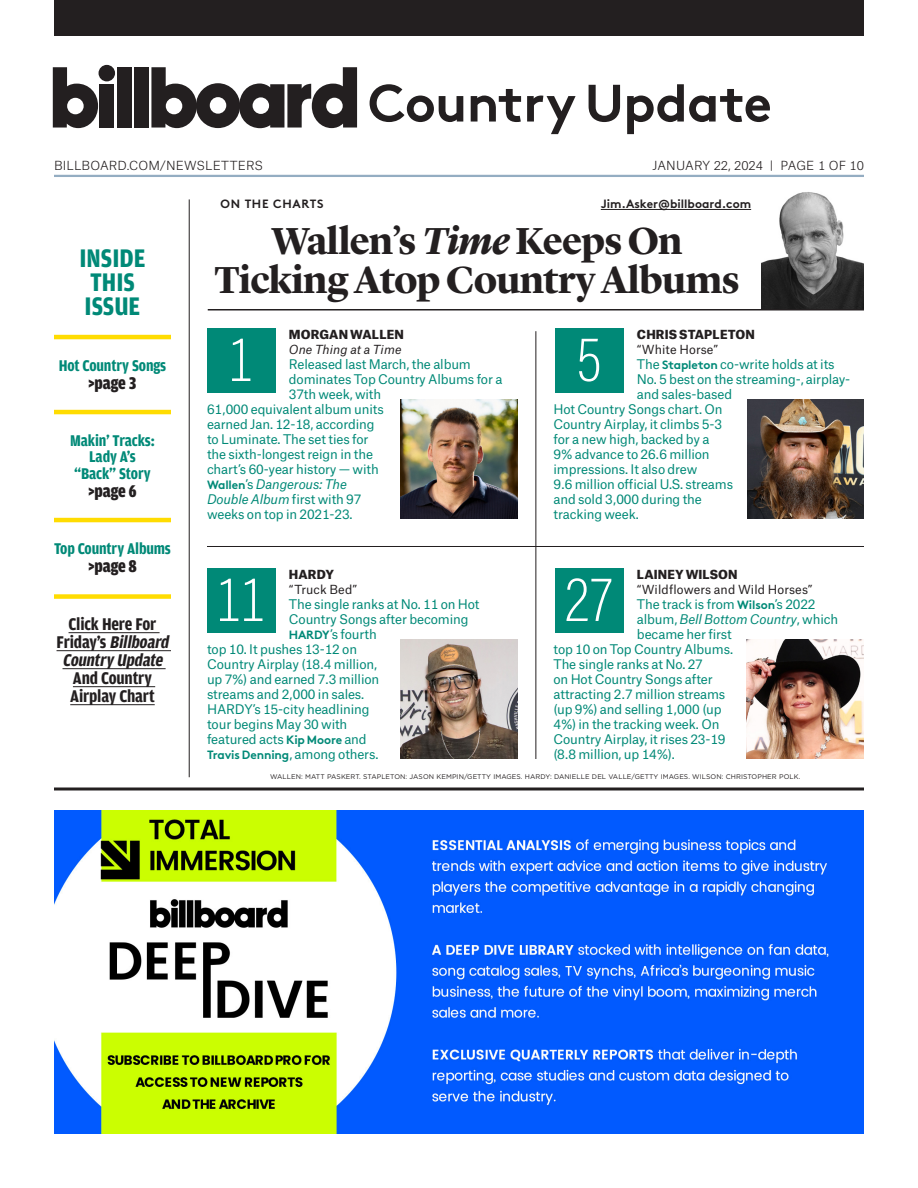
<style>
.page{position:relative;width:918px;height:1188px;background:#fff}
.page>*{position:absolute;margin:0;border:0;box-sizing:border-box;transform-origin:0 0}
.Name_Artist_Title{font:200 63.75px "Acumin Pro Cond";color:#fff}
.t1{font:700 52.5px "Brown";letter-spacing:-.01em;color:#231f20}
._20_Page_One_Hed_Lar{font:700 39px/39px "Lyon Display";letter-spacing:-.015em;color:#231f20;text-align:center}
.TOC_Inside{font:700 27px/24px "Amplitude Cond";color:#008977}
._20_TOC{font:700 18px/18px "Amplitude Cond";letter-spacing:-.01em;color:#231f20;text-align:center}
._20_TOC__page_tk{font:900 18px "Amplitude Cond";letter-spacing:-.01em;color:#231f20}
._20_TOC-2{font:700 16.5px/16.5px "Amplitude Cond";letter-spacing:-.01em;color:#008977;text-align:center}
._20_OTC_Green_Body_C{font:12.75px "Atlas Grotesk";letter-spacing:-.01em;color:#008977}
._20_OTC_Green_Body_C-2{font:italic 12.75px "Atlas Grotesk";letter-spacing:-.01em;color:#008977}
.t2{font:300 12px "Atlas Grotesk";letter-spacing:.01em;color:#231f20}
._20_OTC_Song_Title{font:12px "Atlas Grotesk";letter-spacing:.01em;color:#231f20}
._20_OTC_Artist_Name{font:900 12px "Atlas Grotesk";letter-spacing:.01em;color:#231f20}
._20_OTC_Green_Body_C-3{font:700 12px "Brown";letter-spacing:-.01em;color:#008977}
.t3{font:700 12px "Brown";color:#231f20}
._20_OTC_Song_Title-2{font:italic 12px "Atlas Grotesk";letter-spacing:.01em;color:#231f20}
.t4{font:700 12px "Brown";letter-spacing:.06em;color:#231f20}
._20_Credit{font:6.75px "Gotham";letter-spacing:.015em;color:#231f20}
.s1{font-style:italic}
.s2{font-family:"Brown";font-weight:700;font-style:normal;font-size:12px}
.s3{font-style:normal}
.s4{font-family:"Brown";font-weight:700;font-size:12px}
.s5{font-family:"Atlas Grotesk";font-weight:400;font-size:12.75px}
</style>
<div class="page">
<hr style="left:54px;top:175px;width:810px;height:2px;background:#94adc2">
<hr style="left:189px;top:199px;width:1px;height:578px;background:#231f20">
<div style="left:54px;top:0;width:810px;height:36px;background:#231f20"></div>
<div style="left:100px;top:84px;width:14px;height:44px;background:#231f20"></div>
<div style="left:117px;top:67px;width:14px;height:61px;background:#231f20"></div>
<div style="left:134px;top:67px;width:14px;height:61px;background:#231f20"></div>
<div style="left:99px;top:65px;width:16px;height:16px;background:#231f20;border-radius:50%"></div>
<svg style="left:53px;top:67px;width:45px;height:61px"></svg>
<svg style="left:151px;top:67px;width:206px;height:61px"></svg>
<hr style="left:535px;top:331px;width:1px;height:428px;background:#231f20">
<hr style="left:207px;top:546px;width:657px;height:1px;background:#231f20">
<hr style="left:601px;top:209px;width:150px;height:1px;background:#231f20">
<img style="left:761px;top:192px;width:103px;height:117px">
<hr style="left:208px;top:309px;width:656px;height:1px;background:#231f20">
<img style="left:747px;top:399px;width:117px;height:120px">
<img style="left:747px;top:639px;width:117px;height:120px">
<img style="left:400px;top:399px;width:117px;height:120px">
<img style="left:400px;top:639px;width:117px;height:120px">
<hr style="left:54px;top:788px;width:810px;height:2px;background:#231f20">
<img style="left:54px;top:810px;width:810px;height:324px">
<div style="left:207px;top:328px;width:68px;height:65px;background:#008977"></div>
<div style="left:207px;top:568px;width:68px;height:65px;background:#008977"></div>
<div style="left:555px;top:328px;width:68px;height:65px;background:#008977"></div>
<div style="left:555px;top:568px;width:68px;height:65px;background:#008977"></div>
<hr style="left:54px;top:335px;width:117px;height:4px;background:#ffdc01">
<hr style="left:54px;top:410px;width:117px;height:4px;background:#ffdc01">
<hr style="left:54px;top:518px;width:117px;height:4px;background:#ffdc01">
<div style="left:54px;top:594px;width:117px;height:5px;background:#ffdc01"></div>
<hr style="left:69px;top:632px;width:91px;height:1px;background:#231f20">
<hr style="left:57px;top:650px;width:114px;height:1px;background:#231f20">
<hr style="left:63px;top:668px;width:103px;height:1px;background:#231f20">
<hr style="left:73px;top:686px;width:82px;height:1px;background:#231f20">
<hr style="left:70px;top:704px;width:85px;height:1px;background:#231f20">
<h2 class="t1" style="left:368px;top:61px;width:405px">Country Update</h2>
<p class="t2" style="left:54px;top:156px;width:211px">BILLBOARD.COM/NEWSLETTERS</p>
<p class="t2" style="left:652px;top:156px;width:213px">JANUARY 22, 2024 | PAGE 1 OF 10</p>
<p class="TOC_Inside" style="left:79px;top:247px;width:68px">INSIDE<br>THIS<br>ISSUE</p>
<p class="_20_TOC-2" style="left:59px;top:357px;width:109px">Hot Country Songs</p>
<p class="_20_TOC__page_tk" style="left:89px;top:373px;width:49px">&gt;page 3</p>
<p class="_20_TOC-2" style="left:70px;top:432px;width:86px">Makin’ Tracks:<br>Lady A’s “Back” Story</p>
<p class="_20_TOC__page_tk" style="left:89px;top:481px;width:49px">&gt;page 6</p>
<p class="_20_TOC-2" style="left:54px;top:540px;width:119px">Top Country Albums</p>
<p class="_20_TOC__page_tk" style="left:89px;top:556px;width:49px">&gt;page 8</p>
<p class="_20_TOC" style="left:57px;top:616px;width:117px">Click Here For<br>F r i d ay ’ s <span class="s1">Billboard<br>Country Update<br></span>And Country<br>Airplay Chart</p>
<p class="t4" style="left:221px;top:194px;width:105px">ON THE CHARTS</p>
<p class="t3" style="left:601px;top:194px;width:152px">Jim.Asker@billboard.com</p>
<p class="_20_Page_One_Hed_Lar" style="left:214px;top:219px;width:527px">Wallen’s <span class="s1">Time</span> Keeps On<br>Ticking Atop Country Albums</p>
<p class="Name_Artist_Title" style="left:228px;top:318px;width:28px">1</p>
<p class="_20_OTC_Artist_Name" style="left:289px;top:324px;width:117px">MORGAN WALLEN</p>
<p class="_20_OTC_Song_Title-2" style="left:289px;top:340px;width:114px">One Thing at a Time</p>
<p class="_20_OTC_Green_Body_C" style="left:289px;top:354px;width:184px">Released last March, the album</p>
<p class="_20_OTC_Green_Body_C" style="left:289px;top:369px;width:215px">dominates Top Country Albums for a</p>
<p class="_20_OTC_Green_Body_C" style="left:289px;top:384px;width:94px">37th week, with</p>
<p class="_20_OTC_Green_Body_C" style="left:207px;top:399px;width:178px">61,000 equivalent album units</p>
<p class="_20_OTC_Green_Body_C" style="left:207px;top:414px;width:169px">earned Jan. 12-18, according</p>
<p class="_20_OTC_Green_Body_C" style="left:207px;top:429px;width:163px">to Luminate. The set ties for</p>
<p class="_20_OTC_Green_Body_C" style="left:207px;top:444px;width:168px">the sixth-longest reign in the</p>
<p class="_20_OTC_Green_Body_C" style="left:207px;top:459px;width:173px">chart’s 60-year history — with</p>
<p class="_20_OTC_Green_Body_C-2" style="left:207px;top:474px;width:141px"><span class="s2">Wallen</span><span class="s3">’s</span> Dangerous: The</p>
<p class="_20_OTC_Green_Body_C-2" style="left:207px;top:489px;width:156px">Double Album <span class="s3">first with 97</span></p>
<p class="_20_OTC_Green_Body_C" style="left:207px;top:504px;width:147px">weeks on top in 2021-23.</p>
<p class="_20_OTC_Artist_Name" style="left:637px;top:324px;width:119px">CHRIS STAPLETON</p>
<p class="_20_OTC_Song_Title" style="left:637px;top:340px;width:83px">“White Horse”</p>
<p class="_20_OTC_Green_Body_C" style="left:637px;top:354px;width:199px">The <span class="s4">Stapleton</span> co-write holds at its</p>
<p class="_20_OTC_Green_Body_C" style="left:637px;top:369px;width:215px">No. 5 best on the streaming-, airplay-</p>
<p class="_20_OTC_Green_Body_C" style="left:637px;top:384px;width:97px">and sales-based</p>
<p class="_20_OTC_Green_Body_C" style="left:554px;top:399px;width:171px">Hot Country Songs chart. On</p>
<p class="_20_OTC_Green_Body_C" style="left:554px;top:414px;width:170px">Country Airplay, it climbs 5-3</p>
<p class="_20_OTC_Green_Body_C" style="left:554px;top:429px;width:158px">for a new high, backed by a</p>
<p class="_20_OTC_Green_Body_C" style="left:554px;top:444px;width:158px">9% advance to 26.6 million</p>
<p class="_20_OTC_Green_Body_C" style="left:554px;top:459px;width:145px">impressions. It also drew</p>
<p class="_20_OTC_Green_Body_C" style="left:554px;top:474px;width:181px">9.6 million official U.S. streams</p>
<p class="_20_OTC_Green_Body_C" style="left:554px;top:489px;width:150px">and sold 3,000 during the</p>
<p class="_20_OTC_Green_Body_C" style="left:554px;top:504px;width:87px">tracking week.</p>
<p class="Name_Artist_Title" style="left:576px;top:318px;width:28px">5</p>
<p class="_20_OTC_Artist_Name" style="left:289px;top:564px;width:47px">HARDY</p>
<p class="_20_OTC_Song_Title" style="left:289px;top:580px;width:70px">“Truck Bed”</p>
<p class="_20_OTC_Green_Body_C" style="left:289px;top:594px;width:192px">The single ranks at No. 11 on Hot</p>
<p class="_20_OTC_Green_Body_C" style="left:289px;top:609px;width:181px">Country Songs after becoming</p>
<p class="_20_OTC_Green_Body_C" style="left:289px;top:624px;width:89px"><span class="s4">HARDY</span>’s fourth</p>
<p class="_20_OTC_Green_Body_C" style="left:207px;top:639px;width:152px">top 10. It pushes 13-12 on</p>
<p class="_20_OTC_Green_Body_C" style="left:207px;top:654px;width:172px">Country Airplay (18.4 million,</p>
<p class="_20_OTC_Green_Body_C" style="left:207px;top:669px;width:174px">up 7%) and earned 7.3 million</p>
<p class="_20_OTC_Green_Body_C" style="left:207px;top:684px;width:159px">streams and 2,000 in sales.</p>
<p class="_20_OTC_Green_Body_C" style="left:207px;top:699px;width:164px">HARDY’s 15-city headlining</p>
<p class="_20_OTC_Green_Body_C" style="left:207px;top:714px;width:142px">tour begins May 30 with</p>
<p class="_20_OTC_Green_Body_C" style="left:207px;top:729px;width:161px">featured acts <span class="s4">Kip Moore</span> and</p>
<p class="_20_OTC_Green_Body_C-3" style="left:207px;top:745px;width:173px">Travis Denning<span class="s5">, among others.</span></p>
<p class="Name_Artist_Title" style="left:216px;top:558px;width:52px">11</p>
<p class="_20_OTC_Artist_Name" style="left:637px;top:564px;width:102px">LAINEY WILSON</p>
<p class="_20_OTC_Song_Title" style="left:637px;top:580px;width:177px">“Wildflowers and Wild Horses”</p>
<p class="_20_OTC_Green_Body_C" style="left:637px;top:594px;width:180px">The track is from <span class="s4">Wilson</span>’s 2022</p>
<p class="_20_OTC_Green_Body_C-2" style="left:637px;top:609px;width:203px"><span class="s3">album,</span> Bell Bottom Country<span class="s3">, which</span></p>
<p class="_20_OTC_Green_Body_C" style="left:637px;top:624px;width:96px">became her first</p>
<p class="_20_OTC_Green_Body_C" style="left:554px;top:639px;width:181px">top 10 on Top Country Albums.</p>
<p class="_20_OTC_Green_Body_C" style="left:554px;top:654px;width:151px">The single ranks at No. 27</p>
<p class="_20_OTC_Green_Body_C" style="left:554px;top:669px;width:161px">on Hot Country Songs after</p>
<p class="_20_OTC_Green_Body_C" style="left:554px;top:684px;width:173px">attracting 2.7 million streams</p>
<p class="_20_OTC_Green_Body_C" style="left:554px;top:699px;width:170px">(up 9%) and selling 1,000 (up</p>
<p class="_20_OTC_Green_Body_C" style="left:554px;top:714px;width:167px">4%) in the tracking week. On</p>
<p class="_20_OTC_Green_Body_C" style="left:554px;top:729px;width:174px">Country Airplay, it rises 23-19</p>
<p class="_20_OTC_Green_Body_C" style="left:554px;top:744px;width:123px">(8.8 million, up 14%).</p>
<p class="Name_Artist_Title" style="left:564px;top:558px;width:52px">27</p>
<p class="_20_Credit" style="left:270px;top:772px;width:532px">WALLEN: MATT PASKERT. STAPLETON: JASON KEMPIN/GETTY IMAGES. HARDY: DANIELLE DEL VALLE/GETTY IMAGES. WILSON: CHRISTOPHER POLK.</p>
</div>
